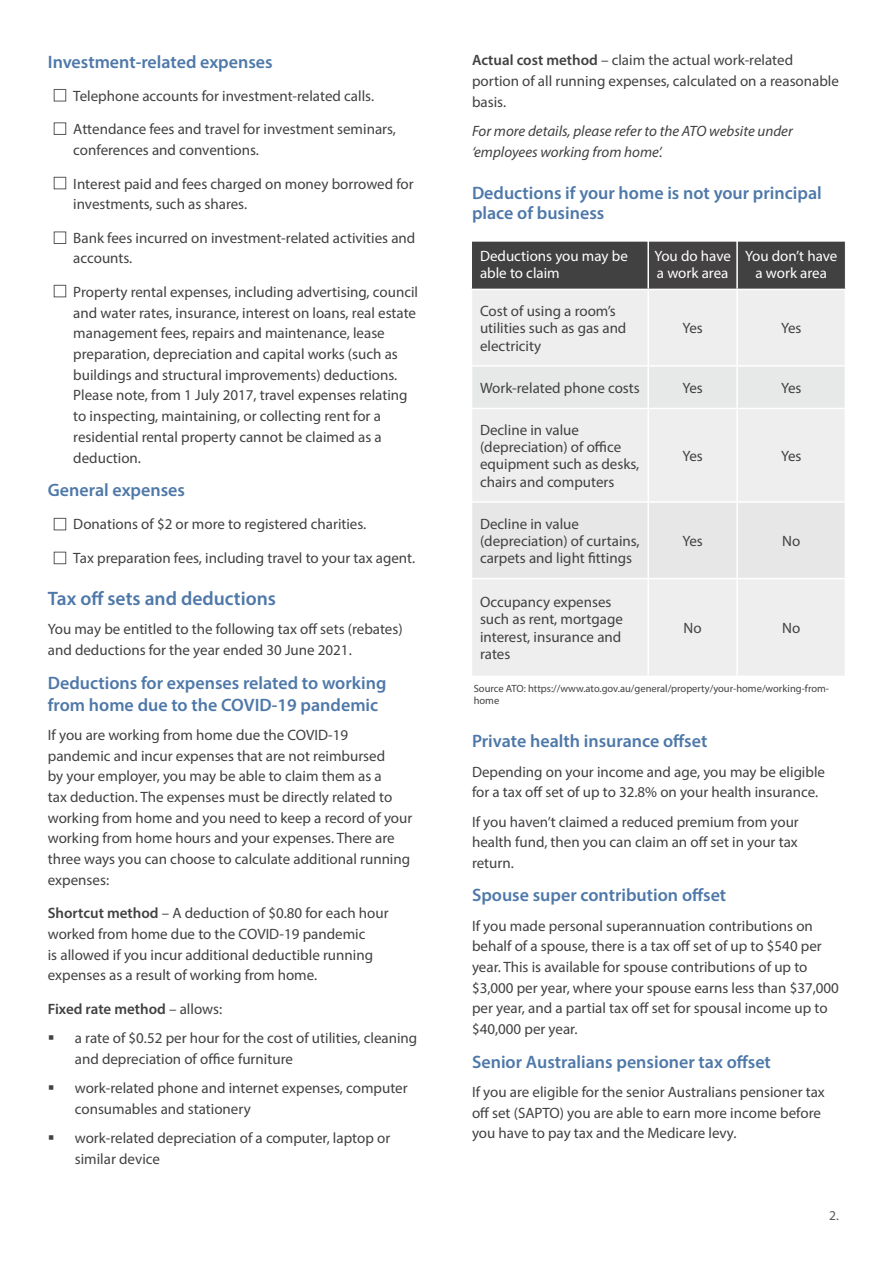
<style>
.page{position:relative;width:893px;height:1263px;background:#fff}
.page>*{position:absolute;margin:0;border:0;box-sizing:border-box;transform-origin:0 0}
.t1{font:600 19.5px "Myriad Pro";color:#4e78a9}
.t2{font:600 18px/21.6px "Myriad Pro";color:#4e78a9}
.t3{font:15px/20.7px "Myriad Pro";color:#414142}
.t4{font:italic 15px/20.7px "Myriad Pro";color:#414142}
.t5{font:15px/17.2px "Myriad Pro";color:#fff}
.t6{font:600 15px "Myriad Pro";color:#414142}
.t7{font:13.5px "Myriad Pro";color:#58595b}
.t8{font:10.5px/12.6px "Myriad Pro";color:#414142}
.s1{font-weight:600}
.s2{font-weight:400}
</style>
<div class="page">
<svg style="left:472px;top:242px;width:373px;height:166px;background:#bbb"></svg>
<div style="left:472px;top:409px;width:373px;height:267px;background:#eeeeef"></div>
<div style="left:472px;top:503px;width:373px;height:75px;background:#e8e7e8"></div>
<hr style="left:471px;top:289px;width:177px;height:1px;background:#fff">
<hr style="left:648px;top:289px;width:89px;height:1px;background:#fff">
<hr style="left:737px;top:289px;width:109px;height:1px;background:#fff">
<hr style="left:471px;top:365px;width:177px;height:2px;background:#fff">
<hr style="left:648px;top:365px;width:89px;height:2px;background:#fff">
<hr style="left:737px;top:365px;width:109px;height:2px;background:#fff">
<hr style="left:647px;top:239px;width:2px;height:50px;background:#fff">
<hr style="left:736px;top:239px;width:2px;height:50px;background:#fff">
<hr style="left:647px;top:290px;width:2px;height:75px;background:#fff">
<hr style="left:736px;top:290px;width:2px;height:75px;background:#fff">
<hr style="left:647px;top:367px;width:2px;height:41px;background:#fff">
<hr style="left:736px;top:367px;width:2px;height:41px;background:#fff">
<hr style="left:647px;top:503px;width:2px;height:75px;background:#fff">
<hr style="left:736px;top:503px;width:2px;height:75px;background:#fff">
<hr style="left:647px;top:409px;width:2px;height:92px;background:#fff">
<hr style="left:736px;top:409px;width:2px;height:92px;background:#fff">
<hr style="left:471px;top:501px;width:177px;height:2px;background:#fff">
<hr style="left:648px;top:501px;width:89px;height:2px;background:#fff">
<hr style="left:737px;top:501px;width:109px;height:2px;background:#fff">
<hr style="left:737px;top:578px;width:109px;height:1px;background:#fff">
<hr style="left:648px;top:578px;width:89px;height:1px;background:#fff">
<hr style="left:736px;top:579px;width:2px;height:97px;background:#fff">
<hr style="left:471px;top:578px;width:177px;height:1px;background:#fff">
<hr style="left:647px;top:579px;width:2px;height:97px;background:#fff">
<div style="left:54px;top:89px;width:12px;height:12px;border:1px solid #58595b"></div>
<div style="left:54px;top:123px;width:12px;height:12px;border:1px solid #58595b"></div>
<div style="left:54px;top:177px;width:12px;height:12px;border:1px solid #58595b"></div>
<div style="left:54px;top:232px;width:12px;height:12px;border:1px solid #58595b"></div>
<div style="left:54px;top:285px;width:12px;height:12px;border:1px solid #58595b"></div>
<div style="left:54px;top:518px;width:12px;height:12px;border:1px solid #58595b"></div>
<div style="left:54px;top:552px;width:12px;height:12px;border:1px solid #58595b"></div>
<p class="t2" style="left:48px;top:50px;width:226px">Investment-related expenses</p>
<p class="t3" style="left:73px;top:85px;width:302px">Telephone accounts for investment-related calls.</p>
<p class="t3" style="left:73px;top:119px;width:324px">Attendance fees and travel for investment seminars, conferences and conventions.</p>
<p class="t3" style="left:73px;top:173px;width:342px">Interest paid and fees charged on money borrowed for investments, such as shares.</p>
<p class="t3" style="left:73px;top:227px;width:344px">Bank fees incurred on investment-related activities and accounts.</p>
<p class="t3" style="left:73px;top:281px;width:346px">Property rental expenses, including advertising, council and water rates, insurance, interest on loans, real estate management fees, repairs and maintenance, lease preparation, depreciation and capital works (such as buildings and structural improvements) deductions.<br>Please note, from 1 July 2017, travel expenses relating to inspecting, maintaining, or collecting rent for a residential rental property cannot be claimed as a deduction.</p>
<p class="t2" style="left:48px;top:479px;width:139px">General expenses</p>
<p class="t3" style="left:73px;top:514px;width:295px">Donations of $2 or more to registered charities.</p>
<p class="t3" style="left:73px;top:547px;width:343px">Tax preparation fees, including travel to your tax agent.</p>
<p class="t1" style="left:48px;top:586px;width:230px">Tax off sets and deductions</p>
<p class="t3" style="left:48px;top:618px;width:356px">You may be entitled to the following tax off sets (rebates) and deductions for the year ended 30 June 2021.</p>
<p class="t2" style="left:48px;top:672px;width:340px">Deductions for expenses related to working from home due to the COVID-19 pandemic</p>
<p class="t3" style="left:48px;top:724px;width:366px">If you are working from home due the COVID-19 pandemic and incur expenses that are not reimbursed<br>by your employer, you may be able to claim them as a<br>tax deduction. The expenses must be directly related to working from home and you need to keep a record of your working from home hours and your expenses. There are three ways you can choose to calculate additional running expenses:</p>
<p class="t3" style="left:48px;top:903px;width:342px"><span class="s1">Shortcut method</span> – A deduction of $0.80 for each hour worked from home due to the COVID-19 pandemic<br>is allowed if you incur additional deductible running expenses as a result of working from home.</p>
<p class="t6" style="left:48px;top:999px;width:176px">Fixed rate method <span class="s2">– allows:</span></p>
<p class="t3" style="left:75px;top:1027px;width:344px">a rate of $0.52 per hour for the cost of utilities, cleaning and depreciation of office furniture</p>
<p class="t3" style="left:75px;top:1077px;width:334px">work-related phone and internet expenses, computer consumables and stationery</p>
<p class="t3" style="left:75px;top:1127px;width:317px">work-related depreciation of a computer, laptop or similar device</p>
<p class="t3" style="left:472px;top:50px;width:368px"><span class="s1">Actual cost method</span> – claim the actual work-related portion of all running expenses, calculated on a reasonable basis.</p>
<p class="t4" style="left:472px;top:120px;width:322px">For more details, please refer to the ATO website under ‘employees working from home’.</p>
<p class="t2" style="left:472px;top:182px;width:351px;line-height:20.7px">Deductions if your home is not your principal place of business</p>
<p class="t5" style="left:480px;top:247px;width:149px">Deductions you may be able to claim</p>
<p class="t5" style="left:654px;top:247px;width:78px">You do have a work area</p>
<p class="t5" style="left:745px;top:247px;width:94px;text-align:center">You don’t have a work area</p>
<p class="t3" style="left:480px;top:302px;width:148px;line-height:17.2px">Cost of using a room’s utilities such as gas and electricity</p>
<p class="t3" style="left:682px;top:318px;width:22px">Yes</p>
<p class="t3" style="left:781px;top:318px;width:22px">Yes</p>
<p class="t3" style="left:480px;top:377px;width:161px">Work-related phone costs</p>
<p class="t3" style="left:682px;top:377px;width:22px">Yes</p>
<p class="t3" style="left:781px;top:377px;width:22px">Yes</p>
<p class="t3" style="left:480px;top:421px;width:161px;line-height:17.2px">Decline in value (depreciation) of office equipment such as desks, chairs and computers</p>
<p class="t3" style="left:682px;top:445px;width:22px">Yes</p>
<p class="t3" style="left:781px;top:445px;width:22px">Yes</p>
<p class="t3" style="left:480px;top:515px;width:161px;line-height:17.2px">Decline in value (depreciation) of curtains, carpets and light fittings</p>
<p class="t3" style="left:480px;top:593px;width:144px;line-height:17.2px">Occupancy expenses such as rent, mortgage interest, insurance and rates</p>
<p class="t3" style="left:682px;top:530px;width:22px">Yes</p>
<p class="t3" style="left:782px;top:530px;width:20px">No</p>
<p class="t3" style="left:684px;top:617px;width:20px">No</p>
<p class="t3" style="left:782px;top:617px;width:20px">No</p>
<p class="t8" style="left:474px;top:682px;width:357px">Source ATO: https://www.ato.gov.au/general/property/your-home/working-from&shy;home</p>
<p class="t2" style="left:472px;top:730px;width:237px">Private health insurance offset</p>
<p class="t3" style="left:472px;top:761px;width:355px">Depending on your income and age, you may be eligible for a tax off set of up to 32.8% on your health insurance.</p>
<p class="t3" style="left:472px;top:811px;width:328px;text-align:justify">If you haven’t claimed a reduced premium from your health fund, then you can claim an off set in your tax return.</p>
<p class="t2" style="left:472px;top:884px;width:256px">Spouse super contribution offset</p>
<p class="t3" style="left:472px;top:915px;width:368px">If you made personal superannuation contributions on behalf of a spouse, there is a tax off set of up to $540 per year. This is available for spouse contributions of up to $3,000 per year, where your spouse earns less than $37,000 per year, and a partial tax off set for spousal income up to $40,000 per year.</p>
<p class="t2" style="left:472px;top:1050px;width:300px">Senior Australians pensioner tax offset</p>
<p class="t3" style="left:472px;top:1081px;width:354px">If you are eligible for the senior Australians pensioner tax off set (SAPTO) you are able to earn more income before you have to pay tax and the Medicare levy.</p>
<p class="t7" style="left:829px;top:1207px;width:11px">2.</p>
</div>
